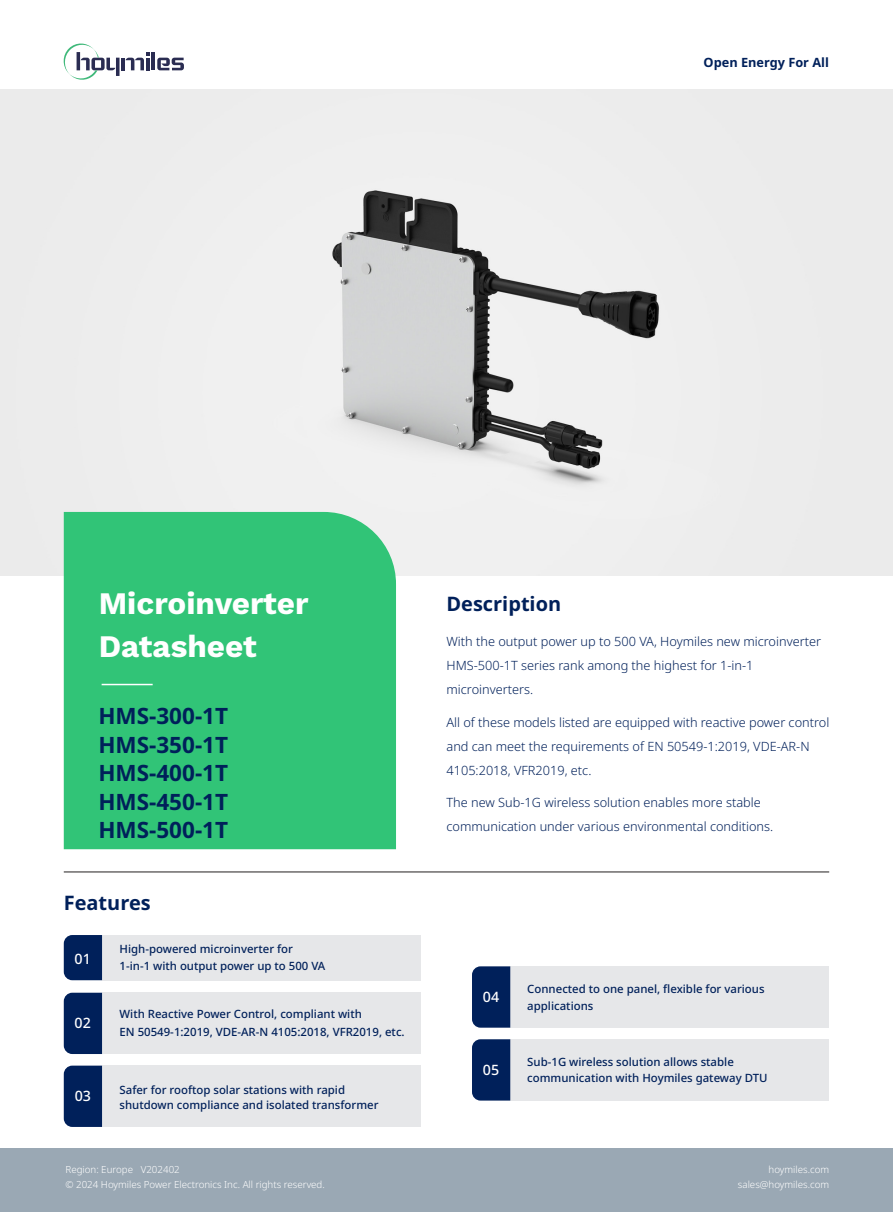
<style>
.page{position:relative;width:893px;height:1212px;background:#fff}
.page>*{position:absolute;margin:0;border:0;box-sizing:border-box;transform-origin:0 0}
.t1{font:700 31.35px "Work Sans";color:#fff}
.t2{font:700 22.5px "Noto Sans";color:#00205a}
.t3{font:700 19.95px "Noto Sans";color:#00205a}
.t4{font:500 14.25px "Noto Sans";color:#fff}
.t5{font:300 12.75px/24px "Noto Sans";color:#00205a}
.t6{font:700 12.75px "Noto Sans";color:#00205a}
.t7{font:500 11.4px/17.1px "Noto Sans";color:#00205a}
.t8{font:300 9.75px "Noto Sans";color:#fff}
</style>
<div class="page">
<img style="left:0;top:89px;width:892px;height:487px">
<div style="left:64px;top:512px;width:332px;height:337px;background:#31c477"></div>
<div style="left:0;top:1148px;width:893px;height:64px;background:#9aa8b4"></div>
<hr style="left:64px;top:872px;width:765px;height:1px;background:#231f20">
<hr style="left:102px;top:684px;width:51px;height:1px;background:#fff">
<div style="left:102px;top:935px;width:319px;height:45px;background:#e6e7e9"></div>
<div style="left:64px;top:935px;width:38px;height:45px;background:#00205a"></div>
<div style="left:102px;top:993px;width:319px;height:61px;background:#e6e7e9"></div>
<div style="left:510px;top:966px;width:319px;height:62px;background:#e6e7e9"></div>
<div style="left:102px;top:1065px;width:319px;height:62px;background:#e6e7e9"></div>
<div style="left:510px;top:1039px;width:319px;height:61px;background:#e6e7e9"></div>
<div style="left:64px;top:993px;width:38px;height:61px;background:#00205a"></div>
<div style="left:472px;top:966px;width:38px;height:62px;background:#00205a"></div>
<div style="left:64px;top:1065px;width:38px;height:62px;background:#00205a"></div>
<div style="left:472px;top:1039px;width:38px;height:61px;background:#00205a"></div>
<hr style="left:152px;top:52px;width:3px;height:18px;background:#2a2c52">
<svg style="left:157px;top:58px;width:27px;height:12px"></svg>
<svg style="left:63px;top:43px;width:87px;height:37px"></svg>
<p class="t6" style="left:704px;top:53px;width:127px">Open Energy For All</p>
<p class="t1" style="left:99px;top:585px;width:211px">Microinverter</p>
<p class="t1" style="left:99px;top:628px;width:160px">Datasheet</p>
<p class="t2" style="left:98px;top:700px;width:131px">HMS-300-1T</p>
<p class="t2" style="left:98px;top:729px;width:131px">HMS-350-1T</p>
<p class="t2" style="left:98px;top:757px;width:131px">HMS-400-1T</p>
<p class="t2" style="left:98px;top:786px;width:131px">HMS-450-1T</p>
<p class="t2" style="left:98px;top:814px;width:131px">HMS-500-1T</p>
<p class="t3" style="left:64px;top:889px;width:88px">Features</p>
<p class="t4" style="left:75px;top:949px;width:18px">01</p>
<p class="t4" style="left:75px;top:1013px;width:18px">02</p>
<p class="t4" style="left:75px;top:1086px;width:18px">03</p>
<p class="t7" style="left:120px;top:940px;width:175px">High-powered microinverter for</p>
<p class="t7" style="left:120px;top:958px;width:207px">1-in-1 with output power up to 500 VA</p>
<p class="t7" style="left:120px;top:1006px;width:244px">With Reactive Power Control, compliant with</p>
<p class="t7" style="left:120px;top:1023px;width:287px">EN 50549-1:2019, VDE-AR-N 4105:2018, VFR2019, etc.</p>
<p class="t7" style="left:120px;top:1081px;width:227px">Safer for rooftop solar stations with rapid</p>
<p class="t7" style="left:120px;top:1097px;width:260px">shutdown compliance and isolated transformer</p>
<p class="t8" style="left:65px;top:1162px;width:116px">Region: Europe V202402</p>
<p class="t8" style="left:65px;top:1177px;width:261px">© 2024 Hoymiles Power Electronics Inc. All rights reserved.</p>
<p class="t3" style="left:446px;top:589px;width:116px">Description</p>
<p class="t5" style="left:446px;top:630px;width:376px">With the output power up to 500 VA, Hoymiles new microinverter<br>HMS-500-1T series rank among the highest for 1-in-1 microinverters.</p>
<p class="t5" style="left:446px;top:710px;width:384px">All of these models listed are equipped with reactive power control and can meet the requirements of EN 50549-1:2019, VDE-AR-N<br>4105:2018, VFR2019, etc.</p>
<p class="t5" style="left:446px;top:791px;width:328px">The new Sub-1G wireless solution enables more stable communication under various environmental conditions.</p>
<p class="t4" style="left:483px;top:987px;width:18px">04</p>
<p class="t4" style="left:483px;top:1060px;width:18px">05</p>
<p class="t7" style="left:527px;top:980px;width:239px">Connected to one panel, flexible for various applications</p>
<p class="t7" style="left:527px;top:1054px;width:208px">Sub-1G wireless solution allows stable</p>
<p class="t7" style="left:527px;top:1069px;width:242px">communication with Hoymiles gateway DTU</p>
<p class="t8" style="left:769px;top:1162px;width:62px">hoymiles.com</p>
<p class="t8" style="left:738px;top:1177px;width:93px">sales@hoymiles.com</p>
</div>
